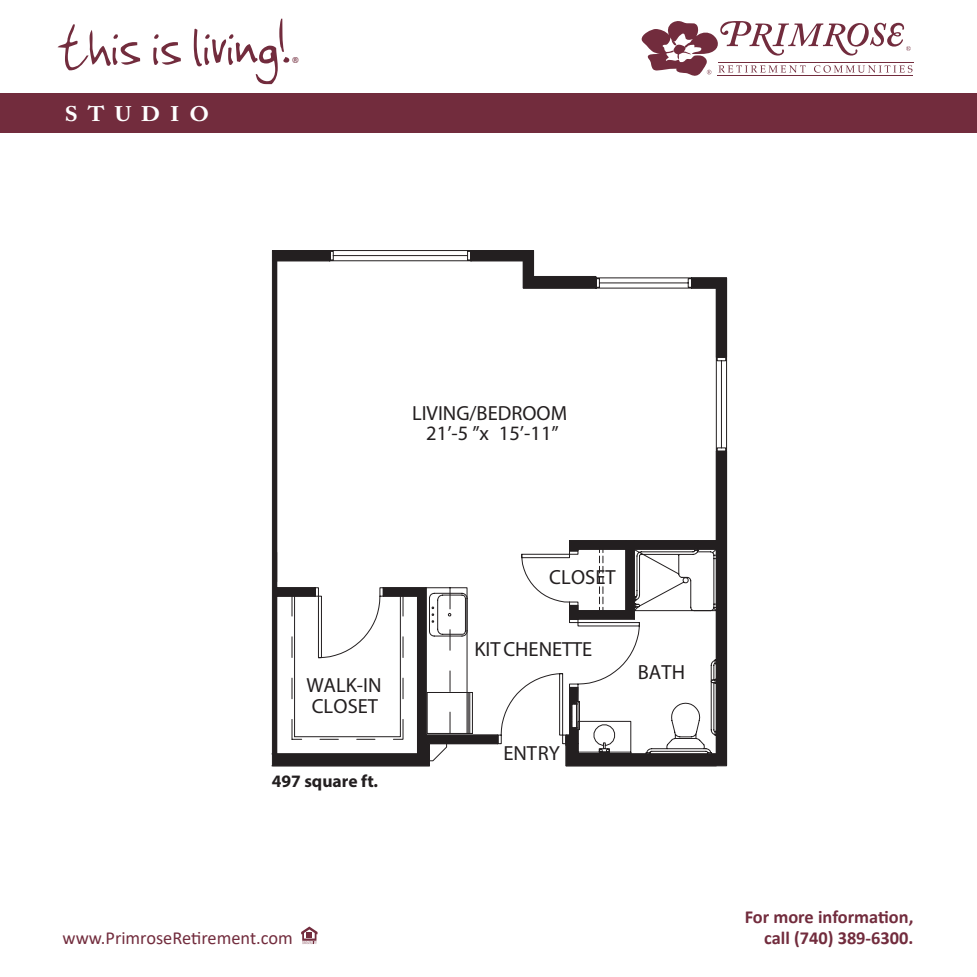
<style>
.page{position:relative;width:977px;height:977px;background:#fff}
.page>*{position:absolute;margin:0;border:0;box-sizing:border-box;transform-origin:0 0}
.t1{font:72.98px "Jenkinsv 20";color:#722c3d}
.t2{font:700 21px "Adobe Caslon Pro";letter-spacing:.44em;color:#fff;scale:1.08 1}
.t3{font:20.47px/20.5px "Myriad Pro";color:#231f20;text-align:center}
.t4{font:700 18.38px "Calibri";color:#722c3d}
.t5{font:18.38px "Calibri";color:#722c3d}
.t6{font:700 17.5px "Myriad Pro";color:#231f20}
.t7{font:300 15.92px "Calibri";color:#722c3d}
</style>
<div class="page">
<hr style="left:717px;top:75px;width:196px;height:1px;background:#722c3d">
<hr style="left:717px;top:62px;width:196px;height:1px;background:#722c3d">
<svg style="left:641px;top:21px;width:271px;height:55px"></svg>
<div style="left:0;top:94px;width:976px;height:39px;background:#722c3d"></div>
<svg style="left:301px;top:926px;width:16px;height:18px"></svg>
<svg style="left:272px;top:250px;width:455px;height:516px"></svg>
<h1 class="t1" style="left:56px;top:6px;width:233px">this is living!</h1>
<p class="t7" style="left:291px;top:53px;width:10px">®</p>
<p class="t2" style="left:65px;top:102px;width:135px">STUDIO</p>
<p class="t3" style="left:412px;top:402px;width:157px">LIVING/BEDROOM<br>21’-5 ”x 15’-11”</p>
<p class="t3" style="left:306px;top:675px;width:77px;text-align:left">WALK-IN<br>CLOSET</p>
<p class="t6" style="left:272px;top:769px;width:108px">497 square ft.</p>
<p class="t3" style="left:549px;top:567px;width:68px">CLOSET</p>
<p class="t3" style="left:474px;top:638px;width:119px">KITCHENETTE</p>
<p class="t3" style="left:637px;top:661px;width:49px">BATH</p>
<p class="t3" style="left:503px;top:742px;width:58px">ENTRY</p>
<p class="t4" style="left:744px;top:904px;width:170px">For more information,</p>
<p class="t5" style="left:62px;top:925px;width:232px">www.PrimroseRetirement.com</p>
<p class="t4" style="left:764px;top:925px;width:151px">call (740) 389-6300.</p>
</div>
